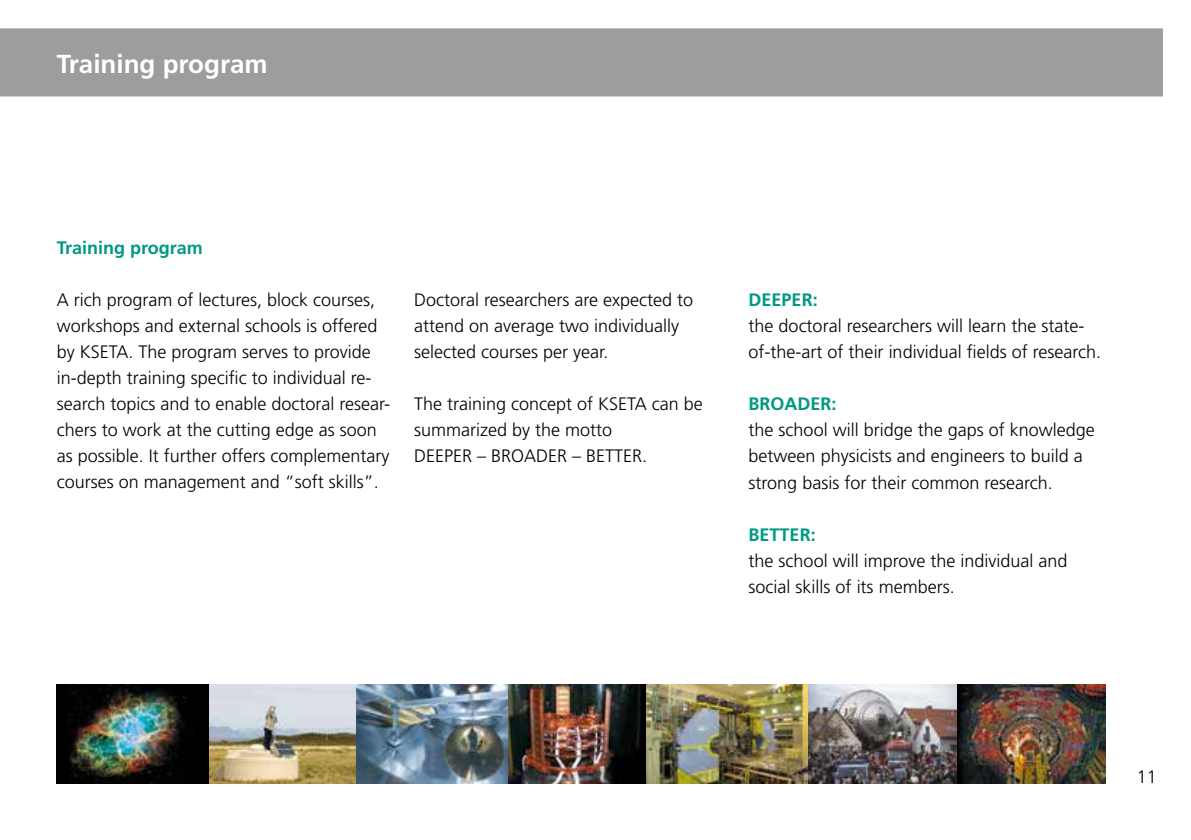
<style>
.page{position:relative;width:1191px;height:840px;background:#fff}
.page>*{position:absolute;margin:0;border:0;box-sizing:border-box;transform-origin:0 0}
.t1{font:700 26px "Frutiger LT Std";color:#fff}
.t2{font:300 18px/26px "Frutiger LT Std";color:#000}
.t3{font:700 18px "Frutiger LT Std";color:#009982}
</style>
<div class="page">
<div style="left:0;top:28px;width:1162px;height:68px;background:#9d9d9c"></div>
<img style="left:209px;top:684px;width:148px;height:98px">
<img style="left:357px;top:684px;width:151px;height:98px">
<img style="left:57px;top:684px;width:152px;height:98px">
<img style="left:508px;top:684px;width:138px;height:98px">
<img style="left:646px;top:684px;width:311px;height:98px">
<img style="left:957px;top:684px;width:149px;height:98px">
<h1 class="t1" style="left:57px;top:49px;width:212px">Training program</h1>
<p class="t3" style="left:57px;top:237px;width:148px">Training program</p>
<p class="t2" style="left:57px;top:287px;width:335px">A rich program of lectures, block courses, workshops and external schools is offered by KSETA. The program serves to provide in-depth training specific to individual re&shy;search topics and to enable doctoral resear&shy;chers to work at the cutting edge as soon as possible. It further offers complementary courses on management and “soft skills”.</p>
<p class="t2" style="left:414px;top:287px;width:281px">Doctoral researchers are expected to attend on average two individually selected courses per year.</p>
<p class="t2" style="left:414px;top:391px;width:290px">The training concept of KSETA can be summarized by the motto<br>DEEPER – BROADER – BETTER.</p>
<p class="t3" style="left:748px;top:289px;width:71px">DEEPER:</p>
<p class="t2" style="left:748px;top:313px;width:354px">the doctoral researchers will learn the state&shy;of-the-art of their individual fields of research.</p>
<p class="t3" style="left:748px;top:393px;width:90px">BROADER:</p>
<p class="t2" style="left:748px;top:417px;width:348px">the school will bridge the gaps of knowledge between physicists and engineers to build a strong basis for their common research.</p>
<p class="t3" style="left:748px;top:523px;width:69px">BETTER:</p>
<p class="t2" style="left:748px;top:547px;width:320px">the school will improve the individual and social skills of its members.</p>
<p class="t2" style="left:1137px;top:763px;width:22px">11</p>
</div>
